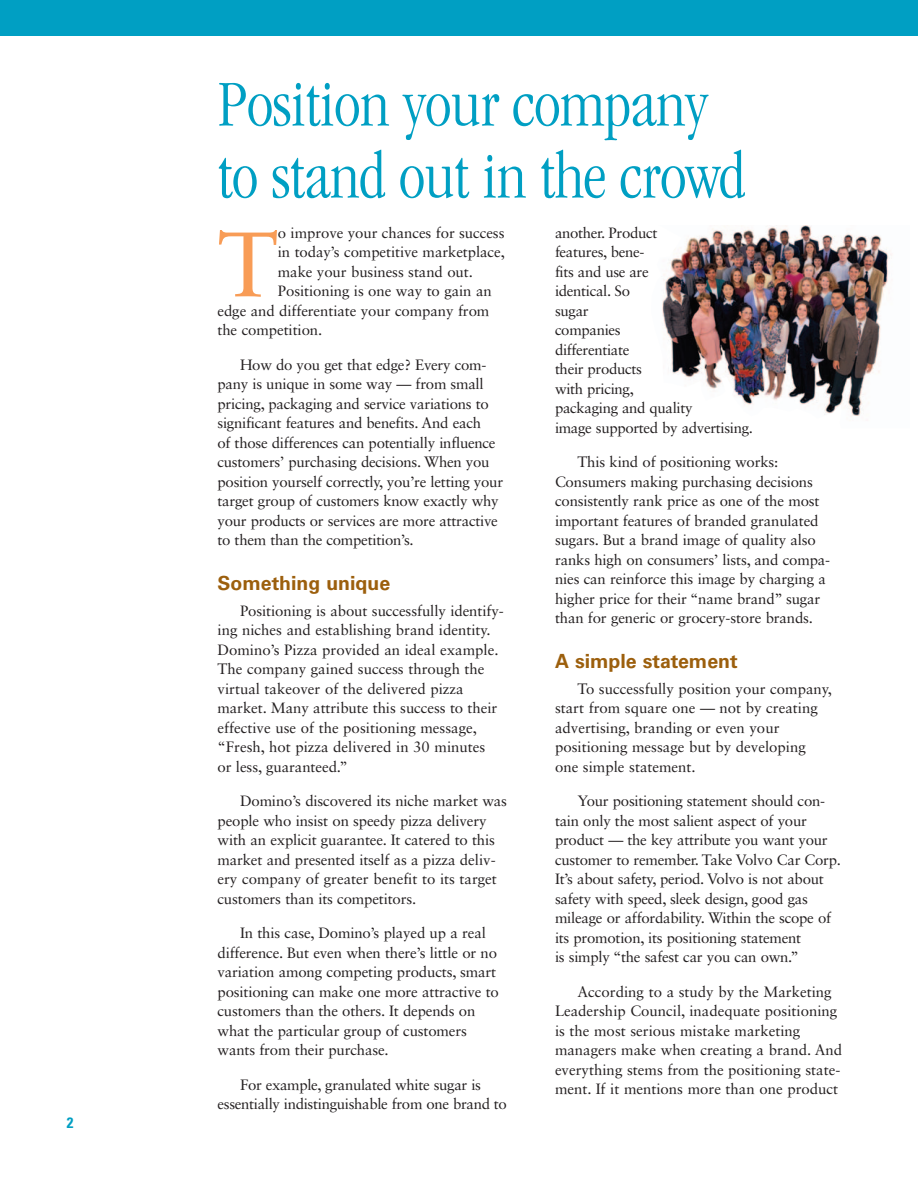
<style>
.page{position:relative;width:918px;height:1188px;background:#fff}
.page>*{position:absolute;margin:0;border:0;box-sizing:border-box;transform-origin:0 0}
.t1{font:91.5px "Sabon LT Std";color:#f89c56}
.t2{font:300 condensed 67.5px/72px "ITC Garamond Std";letter-spacing:-.01em;color:#009fc3}
.t3{font:700 19.5px "Univers LT Std";color:#9c5f0d}
.t4{font:15px/19.5px "Sabon LT Std";letter-spacing:-.01em;color:#231f20}
.t5{font:700 condensed 15px "Univers LT Std";color:#009fc3}
</style>
<div class="page">
<div style="left:0;top:0;width:918px;height:36px;background:#009fc3"></div>
<img style="left:662px;top:225px;width:229px;height:192px">
<p class="t5" style="left:67px;top:1118px;width:8px">2</p>
<h2 class="t2" style="left:218px;top:73px;width:529px">Position your company to stand out in the crowd</h2>
<h1 class="t1" style="left:218px;top:227px;width:62px">T</h1>
<p class="t4" style="left:278px;top:224px;width:228px">o improve your chances for success</p>
<p class="t4" style="left:278px;top:244px;width:229px">in today’s competitive marketplace,</p>
<p class="t4" style="left:278px;top:263px;width:197px">make your business stand out.</p>
<p class="t4" style="left:278px;top:283px;width:215px">Positioning is one way to gain an</p>
<p class="t4" style="left:218px;top:302px;width:273px">edge and differentiate your company from</p>
<p class="t4" style="left:218px;top:322px;width:106px">the competition.</p>
<p class="t4" style="left:218px;top:356px;width:287px;text-indent:22px">How do you get that edge? Every com&shy;pany is unique in some way — from small pricing, packaging and service variations to significant features and benefits. And each<br>of those differences can potentially influence customers’ purchasing decisions. When you position yourself correctly, you’re letting your target group of customers know exactly why your products or services are more attractive to them than the competition’s.</p>
<h3 class="t3" style="left:218px;top:576px;width:174px">Something unique</h3>
<p class="t4" style="left:218px;top:602px;width:288px;text-indent:22px">Positioning is about successfully identify&shy;ing niches and establishing brand identity.<br>Domino’s Pizza provided an ideal example.<br>The company gained success through the virtual takeover of the delivered pizza market. Many attribute this success to their effective use of the positioning message, “Fresh, hot pizza delivered in 30 minutes<br>or less, guaranteed.”</p>
<p class="t4" style="left:218px;top:793px;width:291px;text-indent:22px">Domino’s discovered its niche market was people who insist on speedy pizza delivery with an explicit guarantee. It catered to this market and presented itself as a pizza deliv&shy;ery company of greater benefit to its target customers than its competitors.</p>
<p class="t4" style="left:218px;top:925px;width:283px;text-indent:22px">In this case, Domino’s played up a real difference. But even when there’s little or no variation among competing products, smart positioning can make one more attractive to customers than the others. It depends on what the particular group of customers wants from their purchase.</p>
<p class="t4" style="left:218px;top:1076px;width:291px;text-align:center">For example, granulated white sugar is essentially indistinguishable from one brand to</p>
<p class="t4" style="left:555px;top:224px;width:200px">another. Product<br>features, bene-<br>fits and use are<br>identical. So<br>sugar<br>companies<br>differentiate<br>their products<br>with pricing,<br>packaging and quality<br>image supported by advertising.</p>
<p class="t4" style="left:555px;top:454px;width:277px;text-indent:22px">This kind of positioning works:<br>Consumers making purchasing decisions consistently rank price as one of the most important features of branded granulated sugars. But a brand image of quality also ranks high on consumers’ lists, and compa&shy;nies can reinforce this image by charging a higher price for their “name brand” sugar than for generic or grocery-store brands.</p>
<h3 class="t3" style="left:555px;top:654px;width:184px">A simple statement</h3>
<p class="t4" style="left:555px;top:680px;width:279px;text-indent:22px">To successfully position your company, start from square one — not by creating advertising, branding or even your positioning message but by developing one simple statement.</p>
<p class="t4" style="left:555px;top:793px;width:288px;text-indent:22px">Your positioning statement should con&shy;tain only the most salient aspect of your product — the key attribute you want your customer to remember. Take Volvo Car Corp.<br>It’s about safety, period. Volvo is not about safety with speed, sleek design, good gas mileage or affordability. Within the scope of its promotion, its positioning statement<br>is simply “the safest car you can own.”</p>
<p class="t4" style="left:555px;top:983px;width:289px;text-indent:22px">According to a study by the Marketing Leadership Council, inadequate positioning is the most serious mistake marketing managers make when creating a brand. And everything stems from the positioning state&shy;ment. If it mentions more than one product</p>
</div>
